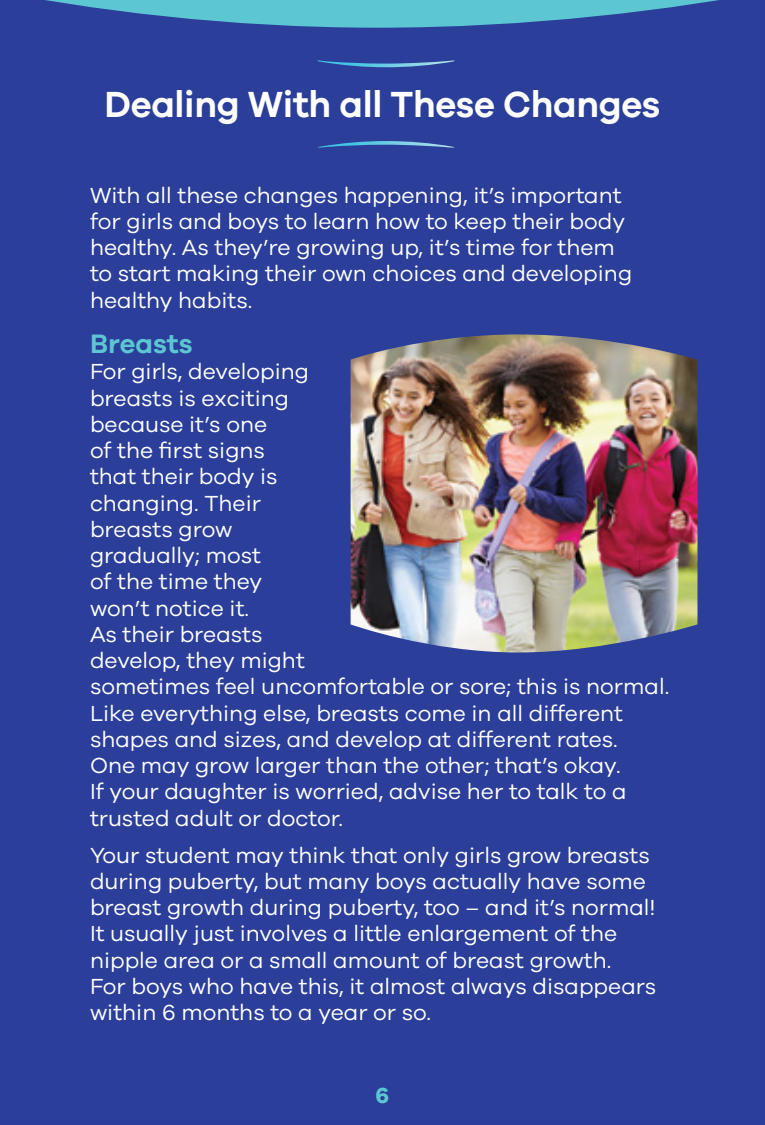
<style>
.page{position:relative;width:765px;height:1125px;background:#2b3f9a}
.page>*{position:absolute;margin:0;border:0;box-sizing:border-box;transform-origin:0 0}
.t1{font:600 37.5px "Galano Grotesque";letter-spacing:-.01em;color:#fff}
.t2{font:600 27.5px "Galano Grotesque";color:#5cc7d3}
.t3{font:22.5px/26.2px "Galano Grotesque";color:#fff}
.t4{font:700 22.5px "Galano Grotesque";color:#5cc7d3}
</style>
<div class="page">
<svg style="left:318px;top:60px;width:136px;height:7px"></svg>
<svg style="left:318px;top:141px;width:136px;height:7px"></svg>
<img style="left:351px;top:334px;width:347px;height:318px">
<svg style="left:45px;top:0;width:674px;height:28px"></svg>
<h1 class="t1" style="left:105px;top:82px;width:557px">Dealing With all These Changes</h1>
<p class="t3" style="left:90px;top:181px;width:544px">With all these changes happening, it’s important for girls and boys to learn how to keep their body healthy. As they’re growing up, it’s time for them to start making their own choices and developing healthy habits.</p>
<p class="t2" style="left:90px;top:327px;width:104px">Breasts</p>
<p class="t3" style="left:90px;top:358px;width:581px">For girls, developing<br>breasts is exciting<br>because it’s one<br>of the first signs<br>that their body is<br>changing. Their<br>breasts grow<br>gradually; most<br>of the time they<br>won’t notice it.<br>As their breasts<br>develop, they might<br>sometimes feel uncomfortable or sore; this is normal.<br>Like everything else, breasts come in all different shapes and sizes, and develop at different rates.<br>One may grow larger than the other; that’s okay.<br>If your daughter is worried, advise her to talk to a trusted adult or doctor.</p>
<p class="t3" style="left:90px;top:841px;width:568px">Your student may think that only girls grow breasts during puberty, but many boys actually have some breast growth during puberty, too – and it’s normal!<br>It usually just involves a little enlargement of the nipple area or a small amount of breast growth.<br>For boys who have this, it almost always disappears within 6 months to a year or so.</p>
<p class="t4" style="left:376px;top:1081px;width:15px">6</p>
</div>
